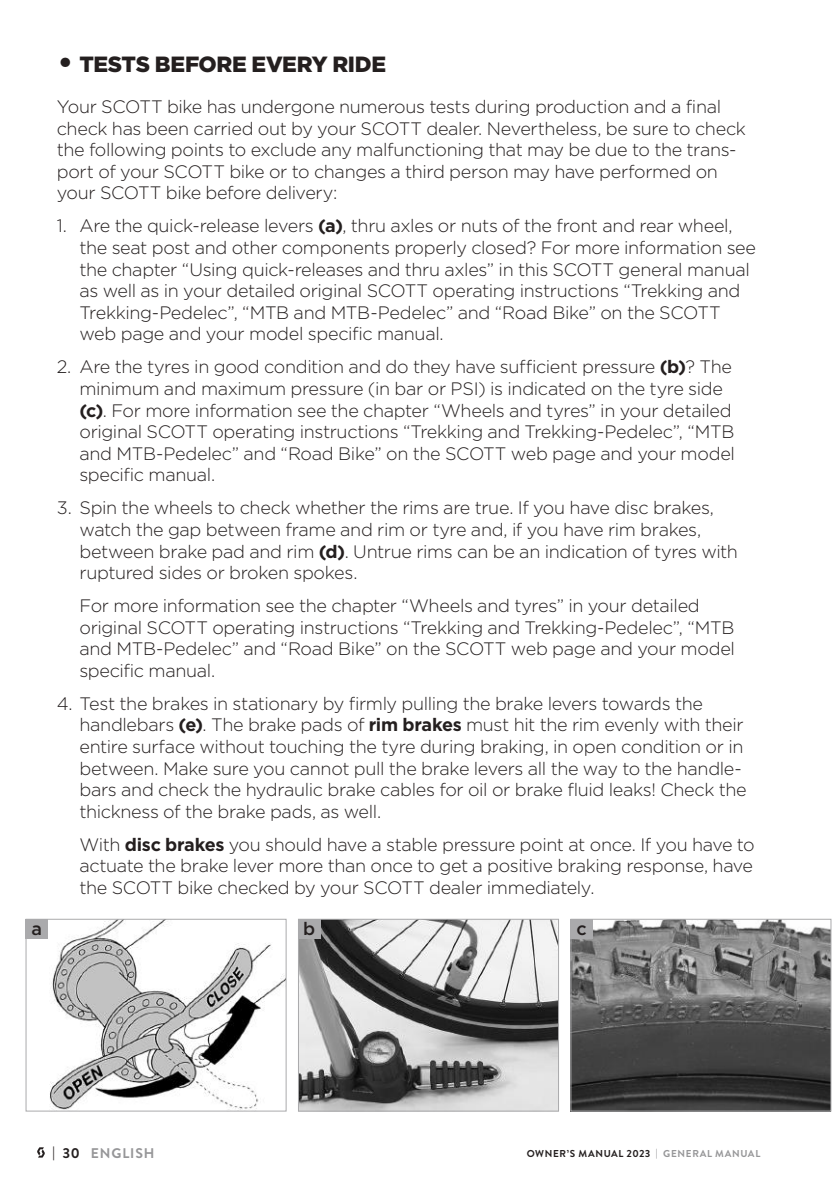
<style>
.page{position:relative;width:840px;height:1191px;background:#fff}
.page>*{position:absolute;margin:0;border:0;box-sizing:border-box;transform-origin:0 0}
.t1{font:900 22px "Gotham";letter-spacing:-.015em;color:#241f1f}
.t2{font:300 18px/21.6px "Gotham";letter-spacing:-.02em;color:#241f1f}
.t3{font:500 18px "Gotham";color:#241f1f}
.t4{font:700 14px "Brandon Text";letter-spacing:.06em;color:#969698}
.t5{font:700 10px "Brandon Text";letter-spacing:.065em;color:#241f1f}
.s1{font-weight:400;font-size:36px}
.s2{font-weight:700}
.s3{color:#241f1f}
.s4{color:#969698}
</style>
<div class="page">
<img style="left:28px;top:920px;width:256px;height:189px">
<div style="left:26px;top:918px;width:260px;height:193px;border:1px solid #aaaaac"></div>
<img style="left:300px;top:920px;width:256px;height:189px">
<div style="left:298px;top:918px;width:260px;height:193px;border:1px solid #aaaaac"></div>
<img style="left:572px;top:920px;width:257px;height:189px">
<div style="left:570px;top:918px;width:261px;height:193px;border:1px solid #aaaaac"></div>
<div style="left:298px;top:918px;width:22px;height:20px;background:#aaaaac"></div>
<div style="left:570px;top:918px;width:22px;height:20px;background:#aaaaac"></div>
<div style="left:26px;top:918px;width:22px;height:20px;background:#aaaaac"></div>
<svg style="left:37px;top:1147px;width:8px;height:10px"></svg>
<p class="t1" style="left:57px;top:49px;width:330px"><span class="s1">•</span> TESTS BEFORE EVERY RIDE</p>
<p class="t2" style="left:57px;top:95px;width:690px">Your SCOTT bike has undergone numerous tests during production and a final check has been carried out by your SCOTT dealer. Nevertheless, be sure to check the following points to exclude any malfunctioning that may be due to the trans&shy;port of your SCOTT bike or to changes a third person may have performed on your SCOTT bike before delivery:</p>
<p class="t2" style="left:79px;top:215px;width:677px;text-indent:-23px">1. Are the quick-release levers <span class="s2">(a)</span>, thru axles or nuts of the front and rear wheel, the seat post and other components properly closed? For more information see the chapter “Using quick-releases and thru axles” in this SCOTT general manual as well as in your detailed original SCOTT operating instructions “Trekking and Trekking-Pedelec”, “MTB and MTB-Pedelec” and “Road Bike” on the SCOTT web page and your model specific manual.</p>
<p class="t2" style="left:79px;top:356px;width:656px;text-indent:-23px">2. Are the tyres in good condition and do they have sufficient pressure <span class="s2">(b)</span>? The minimum and maximum pressure (in bar or PSI) is indicated on the tyre side <span class="s2">(c)</span>. For more information see the chapter “Wheels and tyres” in your detailed original SCOTT operating instructions “Trekking and Trekking-Pedelec”, “MTB and MTB-Pedelec” and “Road Bike” on the SCOTT web page and your model specific manual.</p>
<p class="t2" style="left:79px;top:496px;width:659px;text-indent:-23px">3. Spin the wheels to check whether the rims are true. If you have disc brakes, watch the gap between frame and rim or tyre and, if you have rim brakes, between brake pad and rim <span class="s2">(d)</span>. Untrue rims can be an indication of tyres with ruptured sides or broken spokes.</p>
<p class="t2" style="left:79px;top:594px;width:656px">For more information see the chapter “Wheels and tyres” in your detailed original SCOTT operating instructions “Trekking and Trekking-Pedelec”, “MTB and MTB-Pedelec” and “Road Bike” on the SCOTT web page and your model specific manual.</p>
<p class="t2" style="left:79px;top:692px;width:668px;text-indent:-23px">4. Test the brakes in stationary by firmly pulling the brake levers towards the handlebars <span class="s2">(e)</span>. The brake pads of <span class="s2">rim brakes</span> must hit the rim evenly with their entire surface without touching the tyre during braking, in open condition or in between. Make sure you cannot pull the brake levers all the way to the handle&shy;bars and check the hydraulic brake cables for oil or brake fluid leaks! Check the thickness of the brake pads, as well.</p>
<p class="t2" style="left:79px;top:833px;width:676px;text-align:justify">With <span class="s2">disc brakes</span> you should have a stable pressure point at once. If you have to actuate the brake lever more than once to get a positive braking response, have the SCOTT bike checked by your SCOTT dealer immediately.</p>
<p class="t3" style="left:32px;top:916px;width:12px">a</p>
<p class="t3" style="left:303px;top:916px;width:14px">b</p>
<p class="t3" style="left:576px;top:916px;width:12px">c</p>
<p class="t4" style="left:52px;top:1143px;width:104px"><span class="s3">| 30</span> ENGLISH</p>
<p class="t5" style="left:526px;top:1146px;width:235px">OWNER’S MANUAL 2023 <span class="s4">| GENERAL MANUAL</span></p>
</div>
